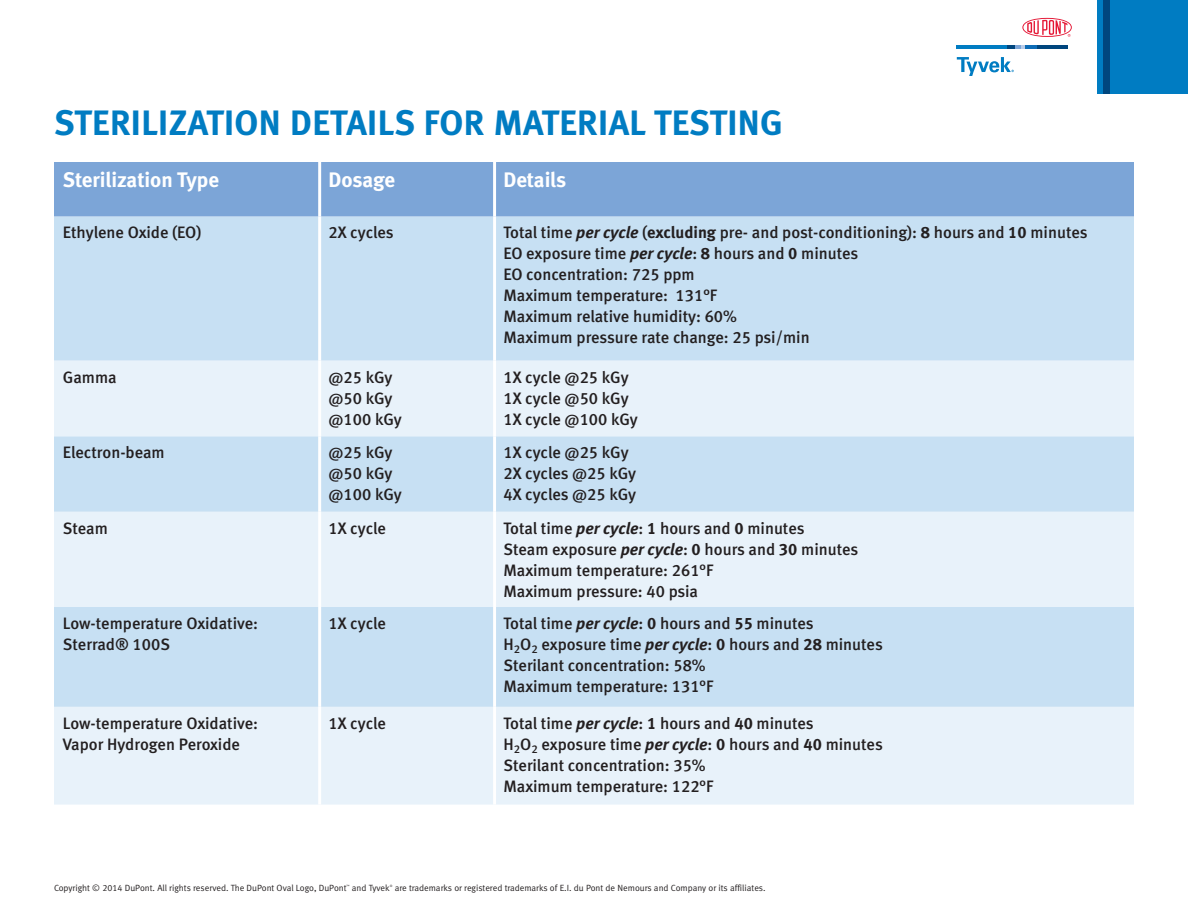
<style>
.page{position:relative;width:1188px;height:918px;background:#fff}
.page>*{position:absolute;margin:0;border:0;box-sizing:border-box;transform-origin:0 0}
.Title_Front{font:700 35.25px "Meta";letter-spacing:.01em;color:#007cc2}
.Table_Bold_White{font:700 21px "Meta";color:#fff}
.Table_Text_Black{font:16.5px "Meta Medium LF";color:#231f20}
.legal{font:9px "Meta Normal LF";color:#231f20}
.legal-2{font:3.15px "Meta Normal LF";color:#231f20}
.s1{font-family:"Meta Bold LF";font-style:italic}
.s2{font-family:"Meta Bold LF"}
</style>
<div class="page">
<div style="left:54px;top:162px;width:1080px;height:55px;background:#7ca5d7"></div>
<div style="left:54px;top:217px;width:1080px;height:144px;background:#c7e0f3"></div>
<svg style="left:54px;top:361px;width:1080px;height:444px;background:#dbeaf7"></svg>
<hr style="left:493px;top:162px;width:3px;height:55px;background:#fff">
<hr style="left:493px;top:217px;width:3px;height:144px;background:#fff">
<hr style="left:493px;top:361px;width:3px;height:75px;background:#fff">
<hr style="left:493px;top:436px;width:3px;height:76px;background:#fff">
<hr style="left:493px;top:512px;width:3px;height:95px;background:#fff">
<hr style="left:493px;top:607px;width:3px;height:100px;background:#fff">
<hr style="left:493px;top:707px;width:3px;height:98px;background:#fff">
<hr style="left:318px;top:162px;width:3px;height:55px;background:#fff">
<hr style="left:318px;top:217px;width:3px;height:144px;background:#fff">
<hr style="left:318px;top:361px;width:3px;height:75px;background:#fff">
<hr style="left:318px;top:436px;width:3px;height:76px;background:#fff">
<hr style="left:318px;top:512px;width:3px;height:95px;background:#fff">
<hr style="left:318px;top:607px;width:3px;height:100px;background:#fff">
<hr style="left:318px;top:707px;width:3px;height:98px;background:#fff">
<div style="left:1098px;top:0;width:90px;height:94px;background:#007cc2"></div>
<div style="left:1103px;top:0;width:7px;height:94px;background:#00467e"></div>
<svg style="left:1022px;top:18px;width:50px;height:19px"></svg>
<hr style="left:957px;top:45px;width:50px;height:4px;background:#007cc2">
<hr style="left:1037px;top:45px;width:30px;height:4px;background:#00467e">
<svg style="left:957px;top:57px;width:57px;height:19px"></svg>
<svg style="left:1007px;top:45px;width:18px;height:4px"></svg>
<hr style="left:1025px;top:45px;width:12px;height:4px;background:#0d6cb6">
<p class="Title_Front" style="left:54px;top:102px;width:730px">STERILIZATION DETAILS FOR MATERIAL TESTING</p>
<p class="Table_Bold_White" style="left:63px;top:167px;width:158px">Sterilization Type</p>
<p class="Table_Bold_White" style="left:329px;top:167px;width:68px">Dosage</p>
<p class="Table_Bold_White" style="left:503px;top:167px;width:64px">Details</p>
<p class="Table_Text_Black" style="left:63px;top:223px;width:140px">Ethylene Oxide (EO)</p>
<p class="Table_Text_Black" style="left:329px;top:223px;width:67px">2X cycles</p>
<p class="Table_Text_Black" style="left:503px;top:223px;width:586px">Total time <span class="s1">per cycle</span> (<span class="s2">excluding</span> pre- and post-conditioning): <span class="s2">8</span> hours and <span class="s2">10</span> minutes</p>
<p class="Table_Text_Black" style="left:503px;top:244px;width:356px">EO exposure time <span class="s1">per cycle</span>: <span class="s2">8</span> hours and <span class="s2">0</span> minutes</p>
<p class="Table_Text_Black" style="left:503px;top:265px;width:193px">EO concentration: 725 ppm</p>
<p class="Table_Text_Black" style="left:503px;top:286px;width:215px">Maximum temperature: 131°F</p>
<p class="Table_Text_Black" style="left:503px;top:307px;width:235px">Maximum relative humidity: 60%</p>
<p class="Table_Text_Black" style="left:503px;top:328px;width:308px">Maximum pressure rate change: 25 psi/min</p>
<p class="Table_Text_Black" style="left:63px;top:367px;width:55px">Gamma</p>
<p class="Table_Text_Black" style="left:329px;top:367px;width:66px">@25 kGy</p>
<p class="Table_Text_Black" style="left:329px;top:388px;width:66px">@50 kGy</p>
<p class="Table_Text_Black" style="left:329px;top:409px;width:75px">@100 kGy</p>
<p class="Table_Text_Black" style="left:503px;top:367px;width:127px">1X cycle @25 kGy</p>
<p class="Table_Text_Black" style="left:503px;top:388px;width:127px">1X cycle @50 kGy</p>
<p class="Table_Text_Black" style="left:503px;top:409px;width:136px">1X cycle @100 kGy</p>
<p class="Table_Text_Black" style="left:63px;top:443px;width:103px">Electron-beam</p>
<p class="Table_Text_Black" style="left:329px;top:443px;width:66px">@25 kGy</p>
<p class="Table_Text_Black" style="left:329px;top:464px;width:66px">@50 kGy</p>
<p class="Table_Text_Black" style="left:329px;top:485px;width:75px">@100 kGy</p>
<p class="Table_Text_Black" style="left:503px;top:443px;width:127px">1X cycle @25 kGy</p>
<p class="Table_Text_Black" style="left:503px;top:464px;width:134px">2X cycles @25 kGy</p>
<p class="Table_Text_Black" style="left:503px;top:485px;width:134px">4X cycles @25 kGy</p>
<p class="Table_Text_Black" style="left:63px;top:518px;width:47px">Steam</p>
<p class="Table_Text_Black" style="left:329px;top:518px;width:59px">1X cycle</p>
<p class="Table_Text_Black" style="left:503px;top:518px;width:303px">Total time <span class="s1">per cycle</span>: <span class="s2">1</span> hours and <span class="s2">0</span> minutes</p>
<p class="Table_Text_Black" style="left:503px;top:539px;width:356px">Steam exposure <span class="s1">per cycle</span>: <span class="s2">0</span> hours and <span class="s2">30</span> minutes</p>
<p class="Table_Text_Black" style="left:503px;top:560px;width:211px">Maximum temperature: 261°F</p>
<p class="Table_Text_Black" style="left:503px;top:581px;width:196px">Maximum pressure: 40 psia</p>
<p class="Table_Text_Black" style="left:63px;top:614px;width:197px">Low-temperature Oxidative:</p>
<p class="Table_Text_Black" style="left:63px;top:635px;width:109px">Sterrad® 100S</p>
<p class="Table_Text_Black" style="left:329px;top:614px;width:59px">1X cycle</p>
<p class="Table_Text_Black" style="left:503px;top:614px;width:312px">Total time <span class="s1">per cycle</span>: <span class="s2">0</span> hours and <span class="s2">55</span> minutes</p>
<p class="Table_Text_Black" style="left:503px;top:635px;width:381px">H<sub>2</sub>O<sub>2</sub> exposure time <span class="s1">per cycle</span>: <span class="s2">0</span> hours and <span class="s2">28</span> minutes</p>
<p class="Table_Text_Black" style="left:503px;top:656px;width:204px">Sterilant concentration: 58%</p>
<p class="Table_Text_Black" style="left:503px;top:677px;width:211px">Maximum temperature: 131°F</p>
<p class="Table_Text_Black" style="left:63px;top:713px;width:197px">Low-temperature Oxidative:</p>
<p class="Table_Text_Black" style="left:63px;top:734px;width:179px">Vapor Hydrogen Peroxide</p>
<p class="Table_Text_Black" style="left:329px;top:713px;width:59px">1X cycle</p>
<p class="Table_Text_Black" style="left:503px;top:713px;width:312px">Total time <span class="s1">per cycle</span>: <span class="s2">1</span> hours and <span class="s2">40</span> minutes</p>
<p class="Table_Text_Black" style="left:503px;top:734px;width:381px">H<sub>2</sub>O<sub>2</sub> exposure time <span class="s1">per cycle</span>: <span class="s2">0</span> hours and <span class="s2">40</span> minutes</p>
<p class="Table_Text_Black" style="left:503px;top:755px;width:204px">Sterilant concentration: 35%</p>
<p class="Table_Text_Black" style="left:503px;top:776px;width:211px">Maximum temperature: 122°F</p>
<p class="legal" style="left:54px;top:883px;width:294px">Copyright © 2014 DuPont. All rights reserved. The DuPont Oval Logo, DuPont</p>
<p class="legal-2" style="left:347px;top:884px;width:5px">™</p>
<p class="legal" style="left:352px;top:883px;width:39px">and Tyvek</p>
<p class="legal-2" style="left:390px;top:884px;width:4px">®</p>
<p class="legal" style="left:395px;top:883px;width:372px">are trademarks or registered trademarks of E.I. du Pont de Nemours and Company or its affiliates.</p>
</div>
